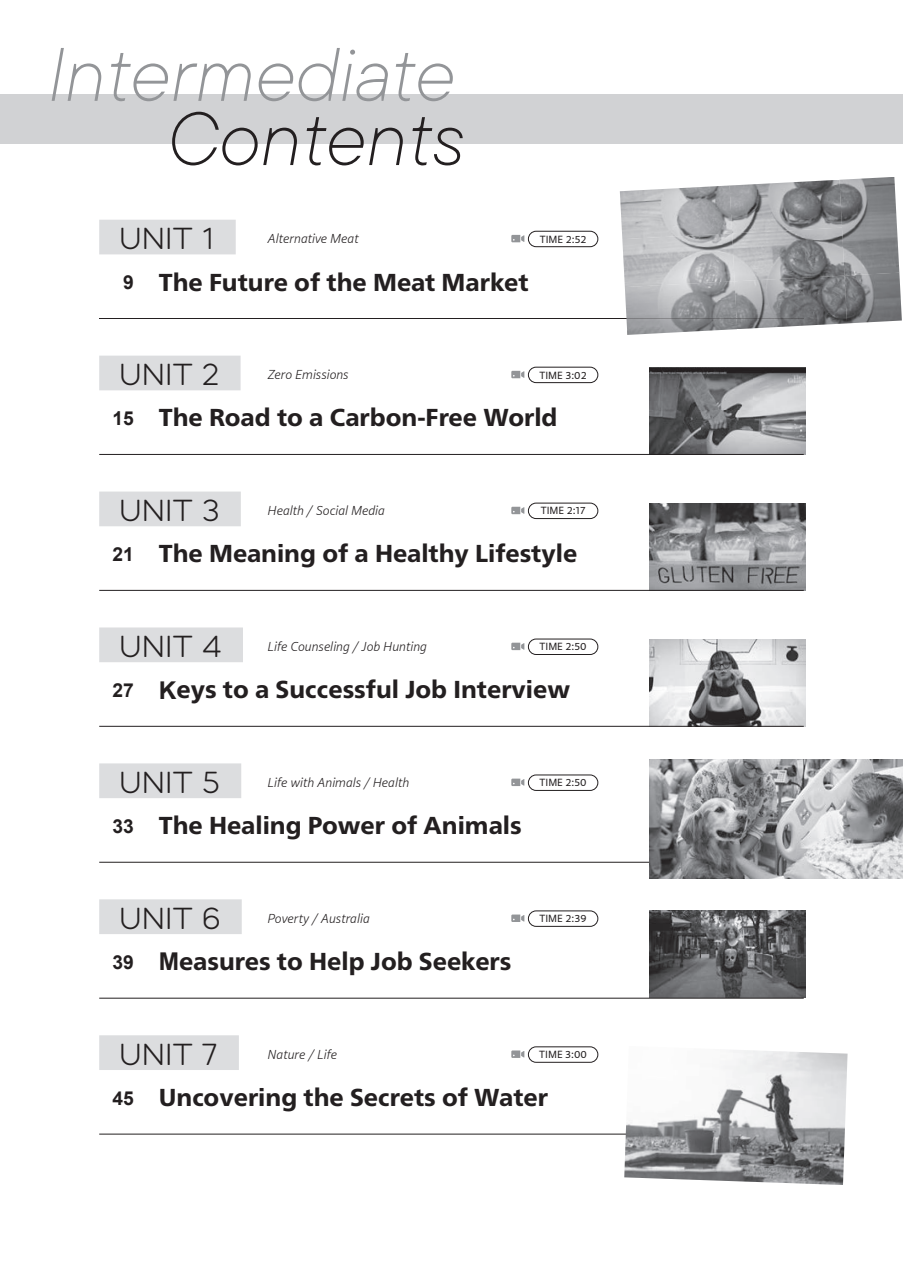
<style>
.page{position:relative;width:903px;height:1275px;background:#fff}
.page>*{position:absolute;margin:0;border:0;box-sizing:border-box;transform-origin:0 0}
.t1{font:italic 200 84px "TT Commons";color:#939598}
.t2{font:italic 200 84px "TT Commons";color:#231f20}
.t3{font:300 31.5px "Mazzard Soft M";color:#231f20}
.t4{font:800 24.5px "Frutiger Neue LT Pro";color:#231f20}
.t5{font:italic 200 13.12px "Sharoa Pro";color:#231f20}
.t6{font:10.5px "Sharoa Pro";color:#231f20}
.s1{font-family:"Arial";font-weight:700;font-size:19.25px}
.s2{font-family:"Arial";font-weight:700}
</style>
<div class="page">
<img style="left:650px;top:367px;width:155px;height:87px">
<img style="left:650px;top:503px;width:155px;height:87px">
<img style="left:650px;top:640px;width:155px;height:87px">
<img style="left:650px;top:911px;width:155px;height:87px">
<div style="left:0;top:94px;width:903px;height:50px;background:#d1d2d4"></div>
<div style="left:99px;top:220px;width:137px;height:34px;background:#dcdddf"></div>
<hr style="left:99px;top:318px;width:705px;height:1px;background:#231f20">
<div style="left:99px;top:356px;width:142px;height:34px;background:#dcdddf"></div>
<hr style="left:99px;top:454px;width:705px;height:1px;background:#231f20">
<div style="left:99px;top:492px;width:142px;height:34px;background:#dcdddf"></div>
<hr style="left:99px;top:590px;width:705px;height:1px;background:#231f20">
<div style="left:99px;top:627px;width:144px;height:35px;background:#dcdddf"></div>
<hr style="left:99px;top:726px;width:705px;height:1px;background:#231f20">
<div style="left:99px;top:763px;width:142px;height:35px;background:#dcdddf"></div>
<hr style="left:99px;top:862px;width:705px;height:1px;background:#231f20">
<div style="left:99px;top:899px;width:143px;height:35px;background:#dcdddf"></div>
<hr style="left:99px;top:998px;width:705px;height:1px;background:#231f20">
<div style="left:99px;top:1035px;width:140px;height:35px;background:#dcdddf"></div>
<hr style="left:99px;top:1134px;width:705px;height:1px;background:#231f20">
<svg style="left:511px;top:235px;width:13px;height:7px"></svg>
<div style="left:528px;top:231px;width:70px;height:16px;border:1px solid #231f20;border-radius:8px"></div>
<svg style="left:511px;top:371px;width:13px;height:7px"></svg>
<div style="left:528px;top:367px;width:70px;height:16px;border:1px solid #231f20;border-radius:8px"></div>
<svg style="left:511px;top:507px;width:13px;height:7px"></svg>
<div style="left:528px;top:503px;width:70px;height:16px;border:1px solid #231f20;border-radius:8px"></div>
<svg style="left:511px;top:643px;width:13px;height:7px"></svg>
<div style="left:528px;top:639px;width:70px;height:16px;border:1px solid #231f20;border-radius:8px"></div>
<svg style="left:511px;top:779px;width:13px;height:7px"></svg>
<div style="left:528px;top:775px;width:70px;height:16px;border:1px solid #231f20;border-radius:8px"></div>
<svg style="left:511px;top:914px;width:13px;height:8px"></svg>
<div style="left:528px;top:911px;width:70px;height:16px;border:1px solid #231f20;border-radius:8px"></div>
<svg style="left:511px;top:1050px;width:13px;height:8px"></svg>
<div style="left:528px;top:1046px;width:70px;height:16px;border:1px solid #231f20;border-radius:8px"></div>
<img style="left:649px;top:760px;width:254px;height:119px">
<img style="left:620px;top:185px;width:109px;height:48px">
<img style="left:729px;top:180px;width:110px;height:53px">
<img style="left:839px;top:177px;width:60px;height:96px">
<img style="left:622px;top:233px;width:110px;height:54px">
<img style="left:732px;top:228px;width:112px;height:53px">
<img style="left:625px;top:281px;width:112px;height:54px">
<img style="left:734px;top:275px;width:113px;height:54px">
<img style="left:844px;top:273px;width:58px;height:50px">
<img style="left:626px;top:318px;width:178px;height:1px">
<img style="left:624px;top:1050px;width:223px;height:135px">
<h1 class="t1" style="left:45px;top:29px;width:409px">Intermediate</h1>
<h1 class="t2" style="left:164px;top:94px;width:299px">Contents</h1>
<p class="t3" style="left:119px;top:220px;width:97px">UNIT 1</p>
<p class="t5" style="left:268px;top:228px;width:92px">Alternative Meat</p>
<p class="t6" style="left:540px;top:230px;width:48px">TIME 2:52</p>
<p class="t4" style="left:123px;top:267px;width:407px"><span class="s1">9</span> The Future of the Meat Market</p>
<p class="t3" style="left:119px;top:356px;width:102px">UNIT 2</p>
<p class="t5" style="left:268px;top:364px;width:82px">Zero Emissions</p>
<p class="t6" style="left:539px;top:366px;width:49px">TIME 3:02</p>
<p class="t4" style="left:113px;top:403px;width:446px"><span class="s1">15</span> The Road to a Carbon-Free World</p>
<p class="t3" style="left:119px;top:492px;width:102px">UNIT 3</p>
<p class="t5" style="left:268px;top:500px;width:119px">Health / Social Media</p>
<p class="t6" style="left:541px;top:502px;width:46px">TIME 2:17</p>
<p class="t4" style="left:113px;top:539px;width:466px"><span class="s1">21</span> The Meaning of a Healthy Lifestyle</p>
<p class="t3" style="left:119px;top:628px;width:104px">UNIT 4</p>
<p class="t5" style="left:268px;top:636px;width:161px">Life Counseling / Job Hunting</p>
<p class="t6" style="left:540px;top:638px;width:49px">TIME 2:50</p>
<p class="t4" style="left:113px;top:675px;width:459px"><span class="s1">27</span> <span class="s2">K</span>eys to a Successful Job Interview</p>
<p class="t3" style="left:119px;top:764px;width:103px">UNIT 5</p>
<p class="t5" style="left:268px;top:771px;width:143px">Life with Animals / Health</p>
<p class="t6" style="left:540px;top:774px;width:49px">TIME 2:50</p>
<p class="t4" style="left:113px;top:811px;width:411px"><span class="s1">33</span> The Healing Power of Animals</p>
<p class="t3" style="left:119px;top:900px;width:103px">UNIT 6</p>
<p class="t5" style="left:268px;top:907px;width:103px">Poverty / Australia</p>
<p class="t6" style="left:540px;top:910px;width:49px">TIME 2:39</p>
<p class="t4" style="left:113px;top:947px;width:400px"><span class="s1">39</span> <span class="s2">M</span>easures to Help Job Seekers</p>
<p class="t3" style="left:119px;top:1036px;width:100px">UNIT 7</p>
<p class="t5" style="left:268px;top:1043px;width:71px">Nature / Life</p>
<p class="t6" style="left:539px;top:1046px;width:49px">TIME 3:00</p>
<p class="t4" style="left:113px;top:1083px;width:437px"><span class="s1">45</span> Uncovering the Secrets of Water</p>
</div>
